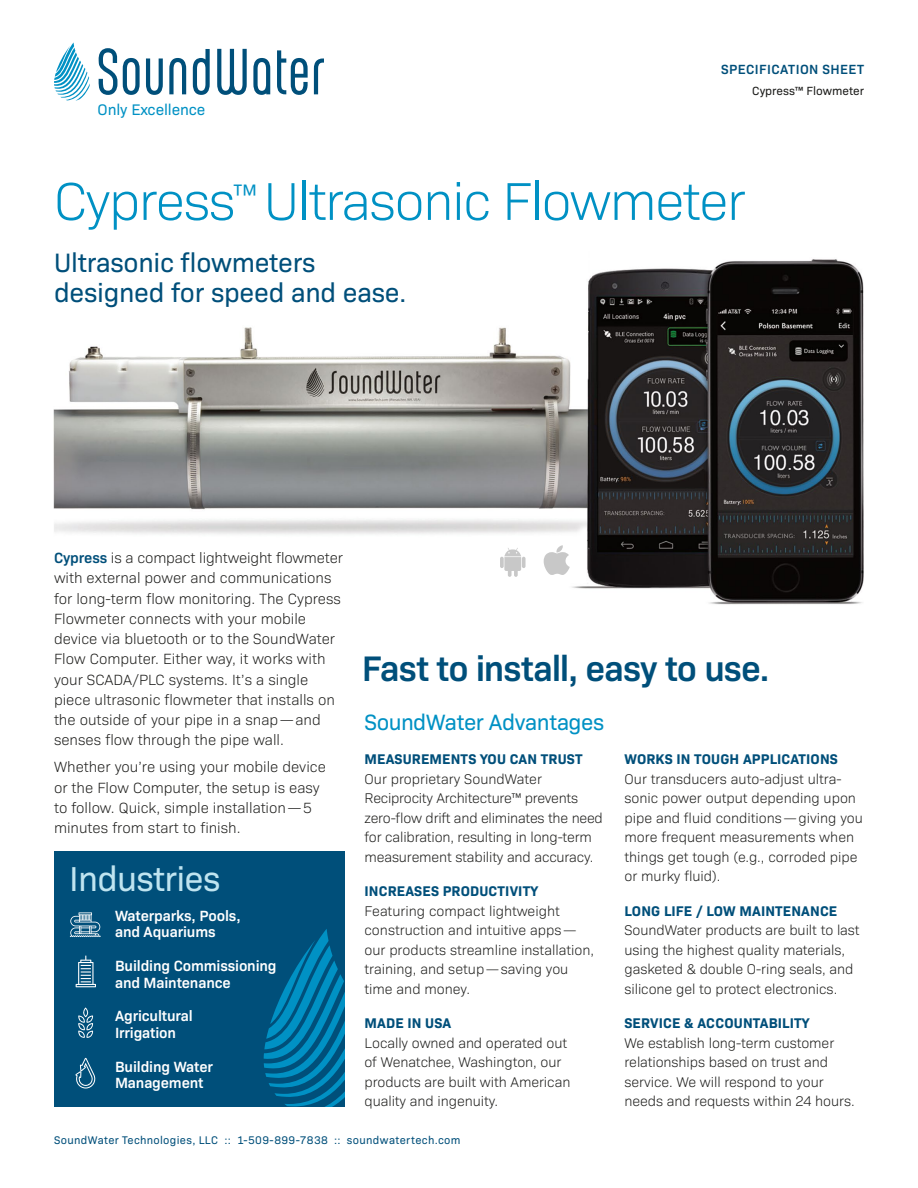
<style>
.page{position:relative;width:918px;height:1188px;background:#fff}
.page>*{position:absolute;margin:0;border:0;box-sizing:border-box;transform-origin:0 0}
.Banner{font:300 54px "Bio Sans";letter-spacing:-.03em;color:#0091c4}
.Banner_2{font:600 36px "Bio Sans";letter-spacing:-.025em;color:#004f7a}
.Body_Text{font:35.1px "Bio Sans";letter-spacing:-.02em;color:#bfe4f0}
.Banner_Tag{font:27px/30px "Bio Sans";letter-spacing:-.01em;color:#004f7a}
.Heading_1{font:22.5px "Bio Sans";letter-spacing:-.02em;color:#0091c4}
.t1{font:15.6px "Bio Sans";letter-spacing:-.01em;color:#0091c4}
.Body_Text-2{font:300 15px/20.2px "Bio Sans";color:#1c1c1a}
.Body_Text-3{font:600 15px/16.5px "Bio Sans";letter-spacing:-.01em;color:#fff}
.Brand_PIllar_Body{font:300 14.25px/19.5px "Bio Sans";letter-spacing:-.005em;color:#1c1c1a}
.Brand_Pillar_Heading{font:700 14.25px "Bio Sans";letter-spacing:.01em;color:#004f7a}
.Model_Number_Name{font:600 13.5px "Bio Sans";letter-spacing:.03em;color:#004f7a}
.Model_Descriptor{font:12px "Bio Sans";color:#1c1c1a}
.t2{font:11.25px "Bio Sans";letter-spacing:.03em;color:#004f7a}
.s1{font-weight:600;color:#004f7a}
</style>
<div class="page">
<svg style="left:123px;top:58px;width:17px;height:37px"></svg>
<svg style="left:146px;top:58px;width:17px;height:37px"></svg>
<svg style="left:169px;top:58px;width:17px;height:36px"></svg>
<svg style="left:193px;top:49px;width:17px;height:46px"></svg>
<svg style="left:217px;top:49px;width:30px;height:46px"></svg>
<svg style="left:253px;top:58px;width:17px;height:37px"></svg>
<svg style="left:277px;top:50px;width:31px;height:45px"></svg>
<svg style="left:314px;top:58px;width:10px;height:36px"></svg>
<svg style="left:99px;top:48px;width:18px;height:47px"></svg>
<svg style="left:54px;top:42px;width:36px;height:59px"></svg>
<img style="left:54px;top:259px;width:810px;height:346px">
<svg style="left:544px;top:545px;width:26px;height:30px"></svg>
<svg style="left:500px;top:548px;width:26px;height:29px"></svg>
<div style="left:54px;top:851px;width:290px;height:256px;background:#004f7a"></div>
<svg style="left:70px;top:912px;width:31px;height:25px"></svg>
<svg style="left:76px;top:956px;width:20px;height:31px"></svg>
<svg style="left:78px;top:1008px;width:15px;height:30px"></svg>
<svg style="left:75px;top:1058px;width:21px;height:31px"></svg>
<svg style="left:264px;top:929px;width:80px;height:178px"></svg>
<p class="t1" style="left:98px;top:99px;width:109px">Only Excellence</p>
<p class="Model_Number_Name" style="left:721px;top:59px;width:144px">SPECIFICATION SHEET</p>
<p class="Model_Descriptor" style="left:752px;top:81px;width:113px">Cypress™ Flowmeter</p>
<p class="Banner" style="left:54px;top:162px;width:693px">Cypress<sup>™</sup> Ultrasonic Flowmeter</p>
<p class="Banner_Tag" style="left:54px;top:246px;width:354px">Ultrasonic flowmeters designed for speed and ease.</p>
<p class="Body_Text-2" style="left:54px;top:547px;width:290px"><span class="s1">Cypress</span> is a compact lightweight flowmeter with external power and communications for long-term flow monitoring. The Cypress Flowmeter connects with your mobile device via bluetooth or to the SoundWater Flow Computer. Either way, it works with your SCADA/PLC systems. It’s a single piece ultrasonic flowmeter that installs on the outside of your pipe in a snap—and senses flow through the pipe wall.</p>
<p class="Body_Text-2" style="left:54px;top:756px;width:273px">Whether you’re using your mobile device or the Flow Computer, the setup is easy to follow. Quick, simple installation—5 minutes from start to finish.</p>
<p class="Body_Text" style="left:69px;top:853px;width:153px">Industries</p>
<p class="Body_Text-3" style="left:115px;top:906px;width:127px">Waterparks, Pools, and Aquariums</p>
<p class="Body_Text-3" style="left:115px;top:956px;width:163px">Building Commissioning and Maintenance</p>
<p class="Body_Text-3" style="left:115px;top:1007px;width:79px">Agricultural<br>Irrigation</p>
<p class="Body_Text-3" style="left:115px;top:1057px;width:99px">Building Water<br>Management</p>
<p class="Banner_2" style="left:362px;top:641px;width:410px">Fast to install, easy to use.</p>
<p class="Heading_1" style="left:364px;top:705px;width:241px">SoundWater Advantages</p>
<p class="Brand_Pillar_Heading" style="left:364px;top:748px;width:220px">MEASUREMENTS YOU CAN TRUST</p>
<p class="Brand_PIllar_Body" style="left:364px;top:768px;width:240px">Our proprietary SoundWater Reciprocity Architecture™ prevents zero-flow drift and eliminates the need for calibration, resulting in long-term measurement stability and accuracy.</p>
<p class="Brand_Pillar_Heading" style="left:364px;top:880px;width:175px">INCREASES PRODUCTIVITY</p>
<p class="Brand_PIllar_Body" style="left:364px;top:900px;width:231px">Featuring compact lightweight construction and intuitive apps— our products streamline installation, training, and setup—saving you time and money.</p>
<p class="Brand_Pillar_Heading" style="left:364px;top:1012px;width:88px">MADE IN USA</p>
<p class="Brand_PIllar_Body" style="left:364px;top:1032px;width:207px">Locally owned and operated out of Wenatchee, Washington, our products are built with American quality and ingenuity.</p>
<p class="Brand_Pillar_Heading" style="left:624px;top:748px;width:215px">WORKS IN TOUGH APPLICATIONS</p>
<p class="Brand_PIllar_Body" style="left:624px;top:768px;width:240px">Our transducers auto-adjust ultra&shy;sonic power output depending upon pipe and fluid conditions—giving you more frequent measurements when things get tough (e.g., corroded pipe or murky fluid).</p>
<p class="Brand_Pillar_Heading" style="left:624px;top:900px;width:214px">LONG LIFE / LOW MAINTENANCE</p>
<p class="Brand_PIllar_Body" style="left:624px;top:919px;width:237px">SoundWater products are built to last using the highest quality materials, gasketed &amp; double O-ring seals, and silicone gel to protect electronics.</p>
<p class="Brand_Pillar_Heading" style="left:624px;top:1012px;width:187px">SERVICE &amp; ACCOUNTABILITY</p>
<p class="Brand_PIllar_Body" style="left:624px;top:1032px;width:232px">We establish long-term customer relationships based on trust and service. We will respond to your needs and requests within 24 hours.</p>
<p class="t2" style="left:54px;top:1132px;width:408px">SoundWater Technologies, LLC :: 1-509-899-7838 :: soundwatertech.com</p>
</div>
